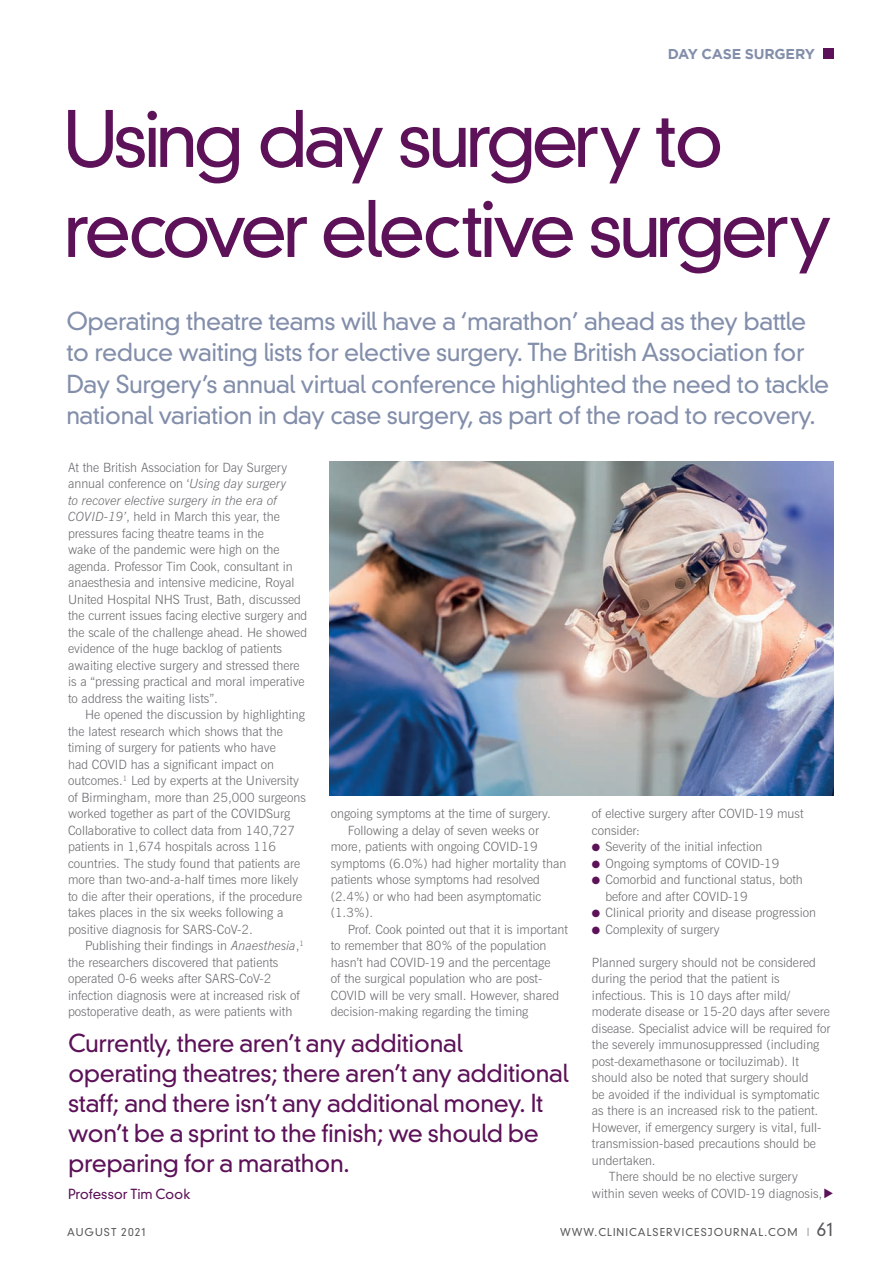
<style>
.page{position:relative;width:893px;height:1263px;background:#fff}
.page>*{position:absolute;margin:0;border:0;box-sizing:border-box;transform-origin:0 0}
._1_Feat_Headline{font:300 75px/90px "DIN Neuzeit Grotesk";letter-spacing:-.065em;color:#5c1158}
._2_Feat_Intro{font:300 24px/31.5px "DIN Neuzeit Grotesk";letter-spacing:-.02em;color:#828eaa}
._8_Feat_Quote{font:300 24px/30px "DIN Neuzeit Grotesk";letter-spacing:-.015em;color:#5c1158}
.t1{font:700 14.25px "Gotham";letter-spacing:-.015em;color:#828eaa}
._8_Feat_Quote-2{font:300 13.5px "DIN Neuzeit Grotesk";letter-spacing:-.01em;color:#5c1158}
._4_Feat_Text_indent{font:300 12.75px/16.5px "News Gothic BT";color:#6c6d70}
._3_Feat_Text_Full_ou{font:300 12.75px/16.5px "News Gothic BT";color:#6c6d70}
.t2{font:300 10.5px "DIN Neuzeit Grotesk";letter-spacing:.1em;color:#57585a}
.s1{font-style:italic}
.s2{color:#5c1158}
.s3{font-size:10.8px}
.s4{font-family:"Gotham";font-size:11.25px}
.s5{font-size:18px}
</style>
<div class="page">
<div style="left:823px;top:48px;width:11px;height:11px;background:#5c1158"></div>
<img style="left:330px;top:461px;width:503px;height:334px">
<p class="t1" style="left:668px;top:45px;width:149px">DAY CASE SURGERY</p>
<p class="_1_Feat_Headline" style="left:63px;top:94px;width:771px">Using day surgery to recover elective surgery</p>
<p class="_2_Feat_Intro" style="left:66px;top:305px;width:765px">Operating theatre teams will have a ‘marathon’ ahead as they battle to reduce waiting lists for elective surgery. The British Association for Day Surgery’s annual virtual conference highlighted the need to tackle national variation in day case surgery, as part of the road to recovery.</p>
<p class="_3_Feat_Text_Full_ou" style="left:68px;top:459px;width:241px">At the British Association for Day Surgery annual conference on ‘<span class="s1">Using day surgery<br>to recover elective surgery in the era of COVID-19’</span>, held in March this year, the pressures facing theatre teams in the<br>wake of the pandemic were high on the agenda. Professor Tim Cook, consultant in anaesthesia and intensive medicine, Royal United Hospital NHS Trust, Bath, discussed the current issues facing elective surgery and the scale of the challenge ahead. He showed evidence of the huge backlog of patients awaiting elective surgery and stressed there is a “pressing practical and moral imperative to address the waiting lists”.</p>
<p class="_4_Feat_Text_indent" style="left:68px;top:706px;width:239px;text-indent:17px">He opened the discussion by highlighting the latest research which shows that the timing of surgery for patients who have<br>had COVID has a significant impact on outcomes.<sup>1</sup> Led by experts at the University of Birmingham, more than 25,000 surgeons worked together as part of the COVIDSurg Collaborative to collect data from 140,727 patients in 1,674 hospitals across 116 countries. The study found that patients are more than two-and-a-half times more likely to die after their operations, if the procedure takes places in the six weeks following a positive diagnosis for SARS-CoV-2.</p>
<p class="_4_Feat_Text_indent" style="left:68px;top:937px;width:237px;text-indent:17px">Publishing their findings in <span class="s1">Anaesthesia</span>,<sup>1 </sup>the researchers discovered that patients operated 0-6 weeks after SARS-CoV-2 infection diagnosis were at increased risk of postoperative death, as were patients with</p>
<p class="_4_Feat_Text_indent" style="left:331px;top:805px;width:221px">ongoing symptoms at the time of surgery.</p>
<p class="_4_Feat_Text_indent" style="left:331px;top:822px;width:237px;text-indent:17px">Following a delay of seven weeks or more, patients with ongoing COVID-19 symptoms (6.0%) had higher mortality than patients whose symptoms had resolved (2.4%) or who had been asymptomatic (1.3%).</p>
<p class="_4_Feat_Text_indent" style="left:331px;top:921px;width:239px;text-indent:17px">Prof. Cook pointed out that it is important to remember that 80% of the population hasn’t had COVID-19 and the percentage<br>of the surgical population who are post-COVID will be very small. However, shared decision-making regarding the timing</p>
<p class="_8_Feat_Quote" style="left:68px;top:1028px;width:502px">Currently, there aren’t any additional operating theatres; there aren’t any additional staff; and there isn’t any additional money. It won’t be a sprint to the finish; we should be preparing for a marathon.</p>
<p class="_8_Feat_Quote-2" style="left:68px;top:1186px;width:124px">Professor Tim Cook</p>
<p class="_4_Feat_Text_indent" style="left:592px;top:805px;width:213px">of elective surgery after COVID-19 must consider:</p>
<p class="_3_Feat_Text_Full_ou" style="left:592px;top:838px;width:172px"><span class="s2">●</span> Severity of the initial infection</p>
<p class="_3_Feat_Text_Full_ou" style="left:592px;top:855px;width:189px"><span class="s2">●</span> Ongoing symptoms of COVID-19</p>
<p class="_3_Feat_Text_Full_ou" style="left:605px;top:871px;width:199px;text-indent:-14px"><span class="s2">●</span> Comorbid and functional status, both before and after COVID-19</p>
<p class="_3_Feat_Text_Full_ou" style="left:592px;top:904px;width:226px"><span class="s2">●</span> Clinical priority and disease progression</p>
<p class="_3_Feat_Text_Full_ou" style="left:592px;top:921px;width:129px"><span class="s2">●</span> Complexity of surgery</p>
<p class="_3_Feat_Text_Full_ou" style="left:592px;top:954px;width:240px">Planned surgery should not be considered during the period that the patient is infectious. This is 10 days after mild/ moderate disease or 15-20 days after severe disease. Specialist advice will be required for the severely immunosuppressed (including post-dexamethasone or tociluzimab). It should also be noted that surgery should<br>be avoided if the individual is symptomatic as there is an increased risk to the patient.<br>However, if emergency surgery is vital, full&shy;transmission-based precautions should be undertaken.</p>
<p class="_4_Feat_Text_indent" style="left:592px;top:1168px;width:232px;text-align:center">There should be no elective surgery<br>within seven weeks of COVID-19 diagnosis,</p>
<p class="t2" style="left:67px;top:1225px;width:80px">AUGUST <span class="s3">2021</span></p>
<p class="t2" style="left:560px;top:1225px;width:275px">WWW.CLINICALSERVICESJOURNAL.COM <span class="s4">l</span> <span class="s5">61</span></p>
</div>
